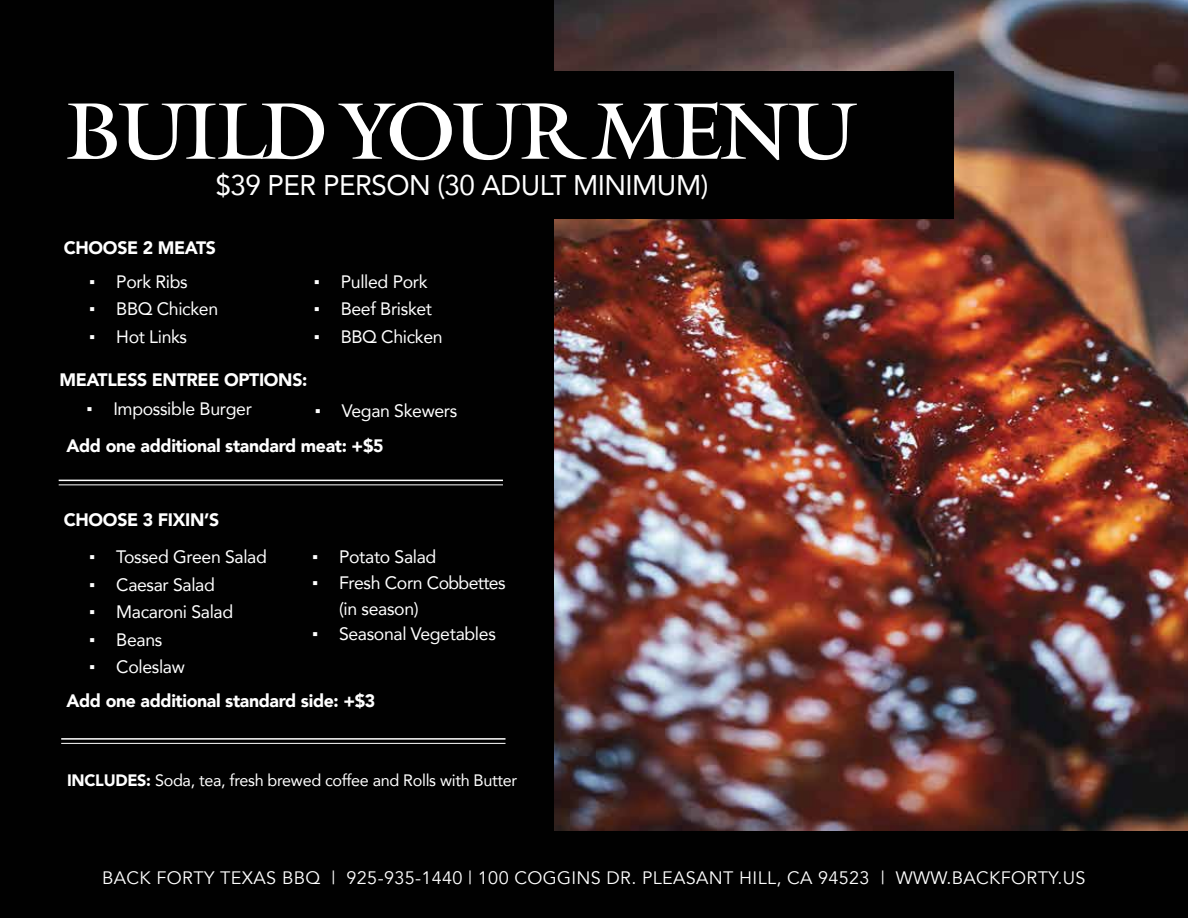
<style>
.page{position:relative;width:1188px;height:918px;background:#fff}
.page>*{position:absolute;margin:0;border:0;box-sizing:border-box;transform-origin:0 0}
.t1{font:78.75px "Mantinia";letter-spacing:-.06em;color:#fff}
.t2{font:28.35px "Avenir";letter-spacing:-.02em;color:#fff}
.t3{font:18px/25.8px "Avenir";letter-spacing:-.02em;color:#fff}
.t4{font:900 18px/35px "Avenir";letter-spacing:-.02em;color:#fff}
.t5{font:18px "Avenir";letter-spacing:.02em;color:#fff}
.t6{font:16.5px "Avenir";letter-spacing:-.02em;color:#fff}
.s1{font-family:"Times New Roman"}
.s2{font-family:"Times New Roman";font-weight:400}
.s3{font-weight:400}
.s4{font-weight:900}
</style>
<div class="page">
<img style="left:554px;top:0;width:634px;height:832px">
<div style="left:0;top:0;width:554px;height:863px;background:#010101"></div>
<div style="left:0;top:71px;width:953px;height:148px;background:#010101"></div>
<hr style="left:59px;top:480px;width:444px;height:1px;background:#fff">
<hr style="left:59px;top:484px;width:444px;height:1px;background:#fff">
<hr style="left:61px;top:738px;width:445px;height:2px;background:#fff">
<hr style="left:61px;top:743px;width:445px;height:1px;background:#fff">
<div style="left:0;top:832px;width:1188px;height:86px;background:#010101"></div>
<h1 class="t1" style="left:64px;top:82px;width:796px">BUILD YOUR MENU</h1>
<h2 class="t2" style="left:216px;top:162px;width:494px">$39 PER PERSON (30 ADULT MINIMUM)</h2>
<p class="t4" style="left:64px;top:230px;width:154px">CHOOSE 2 MEATS</p>
<p class="t3" style="left:89px;top:268px;width:100px"><span class="s1">▪</span> Pork Ribs</p>
<p class="t3" style="left:89px;top:296px;width:131px"><span class="s1">▪</span> BBQ Chicken</p>
<p class="t3" style="left:89px;top:323px;width:99px"><span class="s1">▪</span> Hot Links</p>
<p class="t3" style="left:314px;top:268px;width:115px"><span class="s1">▪</span> Pulled Pork</p>
<p class="t3" style="left:314px;top:296px;width:120px"><span class="s1">▪</span> Beef Brisket</p>
<p class="t3" style="left:314px;top:323px;width:130px"><span class="s1">▪</span> BBQ Chicken</p>
<p class="t4" style="left:59px;top:362px;width:250px">MEATLESS ENTREE OPTIONS:</p>
<p class="t3" style="left:86px;top:396px;width:167px"><span class="s1">▪</span> Impossible Burger</p>
<p class="t4" style="left:66px;top:392px;width:392px;text-indent:249px"><span class="s2">▪</span> <span class="s3">Vegan Skewers<br></span>Add one additional standard meat: +$5</p>
<p class="t4" style="left:64px;top:502px;width:157px">CHOOSE 3 FIXIN’S</p>
<p class="t3" style="left:89px;top:543px;width:179px"><span class="s1">▪</span> Tossed Green Salad</p>
<p class="t3" style="left:89px;top:571px;width:127px"><span class="s1">▪</span> Caesar Salad</p>
<p class="t3" style="left:89px;top:599px;width:145px"><span class="s1">▪</span> Macaroni Salad</p>
<p class="t3" style="left:89px;top:626px;width:75px"><span class="s1">▪</span> Beans</p>
<p class="t3" style="left:89px;top:654px;width:97px"><span class="s1">▪</span> Coleslaw</p>
<p class="t3" style="left:312px;top:543px;width:126px"><span class="s1">▪</span> Potato Salad</p>
<p class="t3" style="left:339px;top:569px;width:168px;text-indent:-27px"><span class="s1">▪</span> Fresh Corn Cobbettes (in season)</p>
<p class="t3" style="left:312px;top:621px;width:185px"><span class="s1">▪</span> Seasonal Vegetables</p>
<p class="t4" style="left:66px;top:683px;width:310px">Add one additional standard side: +$3</p>
<p class="t6" style="left:67px;top:767px;width:452px"><span class="s4">INCLUDES:</span> Soda, tea, fresh brewed coffee and Rolls with Butter</p>
<p class="t5" style="left:102px;top:867px;width:985px">BACK FORTY TEXAS BBQ | 925-935-1440 | 100 COGGINS DR. PLEASANT HILL, CA 94523 | WWW.BACKFORTY.US</p>
<p class="t5" style="left:527px;top:867px;width:17px">O</p>
<p class="t5" style="left:758px;top:867px;width:10px">L</p>
<p class="t5" style="left:930px;top:867px;width:34px">WB</p>
</div>
